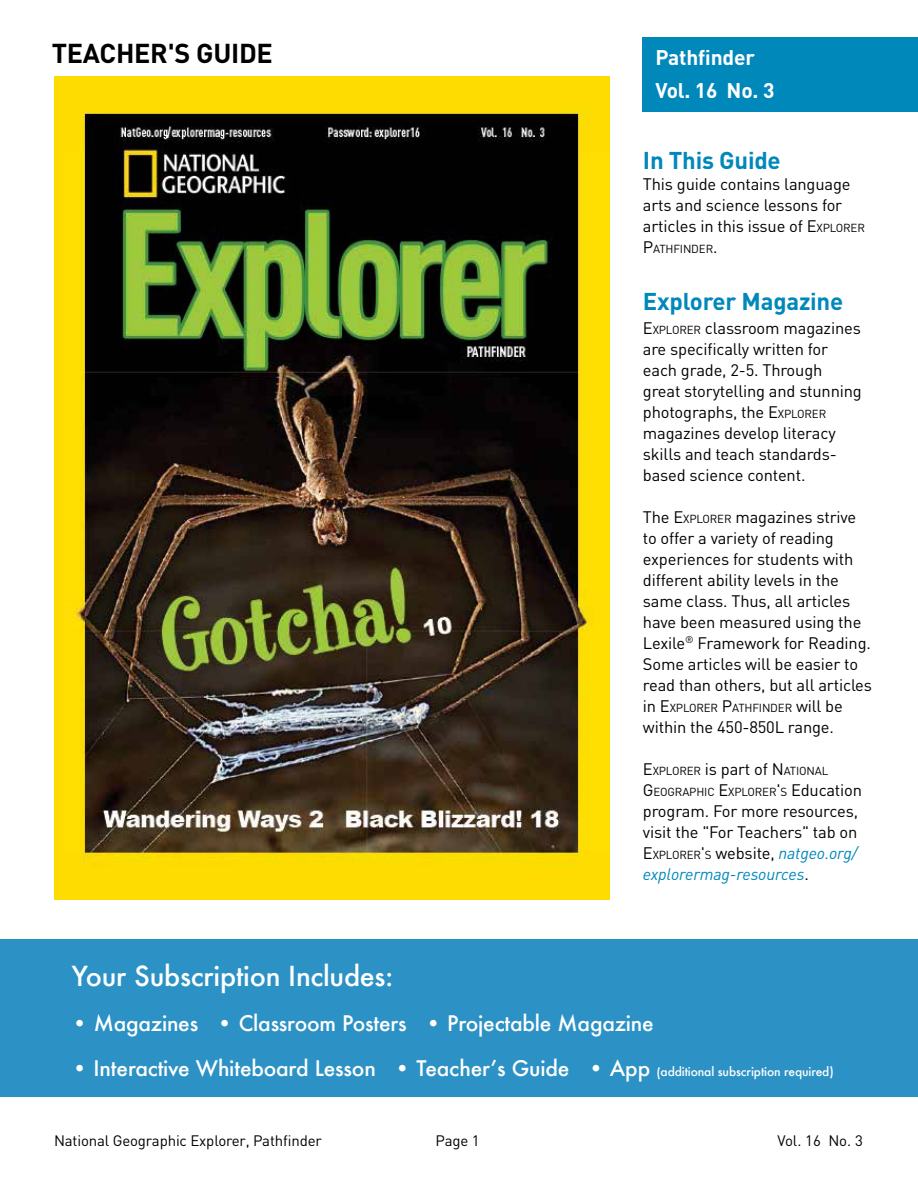
<style>
.page{position:relative;width:918px;height:1188px;background:#fff}
.page>*{position:absolute;margin:0;border:0;box-sizing:border-box;transform-origin:0 0}
.t1{font:500 27px "Futura";letter-spacing:-.01em;color:#fff}
.t2{font:700 27px "DIN";letter-spacing:-.01em;color:#000}
.t3{font:700 24px "DIN";letter-spacing:-.01em;color:#08b}
.t4{font:500 21px "Futura";letter-spacing:-.01em;color:#fff}
.t5{font:700 21px/32.8px "DIN";letter-spacing:-.01em;color:#fff}
.t6{font:16.5px/21px "DIN";letter-spacing:-.01em;color:#000}
.t7{font:15px "DIN";letter-spacing:-.01em;color:#000}
.t8{font:11.55px/21px "DIN";letter-spacing:-.015em;color:#000}
.s1{font-style:inherit}
.s2{font-size:11.55px}
.s3{font-size:16.5px}
.s4{font-style:italic;color:#08b}
.s5{font-size:12px}
</style>
<div class="page">
<div style="left:643px;top:37px;width:275px;height:75px;background:#08b"></div>
<div style="left:0;top:940px;width:918px;height:157px;background:#2c92c5"></div>
<img style="left:54px;top:76px;width:555px;height:824px">
<h1 class="t2" style="left:52px;top:36px;width:223px">TEACHER'S GUIDE</h1>
<p class="t5" style="left:656px;top:40px;width:120px">Pathfinder<br>Vol. 16 No. 3</p>
<h2 class="t3" style="left:643px;top:144px;width:139px">In This Guide</h2>
<p class="t6" style="left:643px;top:173px;width:223px">This guide contains language arts and science lessons for articles in this issue of <span class="s1">E</span><span class="s2">XPLORER</span></p>
<p class="t8" style="left:643px;top:238px;width:76px"><span class="s3">P</span>ATHFINDER<span class="s3">.</span></p>
<h2 class="t3" style="left:643px;top:285px;width:202px">Explorer Magazine</h2>
<p class="t6" style="left:643px;top:317px;width:221px"><span class="s1">E</span><span class="s2">XPLORER</span> classroom magazines are specifically written for each grade, 2-5. Through great storytelling and stunning photographs, the <span class="s1">E</span><span class="s2">XPLORER </span>magazines develop literacy skills and teach standards&shy;based science content.</p>
<p class="t6" style="left:643px;top:506px;width:231px">The <span class="s1">E</span><span class="s2">XPLORER</span> magazines strive to offer a variety of reading experiences for students with different ability levels in the same class. Thus, all articles have been measured using the<br>Lexile<sup>®</sup> Framework for Reading.<br>Some articles will be easier to read than others, but all articles</p>
<p class="t8" style="left:643px;top:697px;width:201px"><span class="s3">in</span> <span class="s3">E</span>XPLORER <span class="s3">P</span>ATHFINDER <span class="s3">will be</span></p>
<p class="t6" style="left:643px;top:716px;width:193px">within the 450-850L range.</p>
<p class="t8" style="left:643px;top:760px;width:221px"><span class="s3">E</span>XPLORER <span class="s3">is part of</span> <span class="s3">N</span>ATIONAL<br><span class="s3">G</span>EOGRAPHIC <span class="s3">E</span>XPLORER<span class="s3">'</span>S <span class="s3">Education</span></p>
<p class="t6" style="left:643px;top:800px;width:217px;text-align:justify">program. For more resources, visit the "For Teachers" tab on <span class="s1">E</span><span class="s2">XPLORER</span><span class="s1">'</span><span class="s2">S</span> website, <span class="s4">natgeo.org/ explorermag-resources</span>.</p>
<h1 class="t1" style="left:72px;top:957px;width:323px">Your Subscription Includes:</h1>
<p class="t4" style="left:72px;top:1009px;width:584px">• Magazines • Classroom Posters • Projectable Magazine</p>
<p class="t4" style="left:72px;top:1054px;width:764px">• Interactive Whiteboard Lesson • Teacher’s Guide • App <span class="s5">(additional subscription required)</span></p>
<p class="t7" style="left:54px;top:1131px;width:269px">National Geographic Explorer, Pathfinder</p>
<p class="t7" style="left:436px;top:1131px;width:46px">Page 1</p>
<p class="t7" style="left:777px;top:1131px;width:87px">Vol. 16 No. 3</p>
</div>
